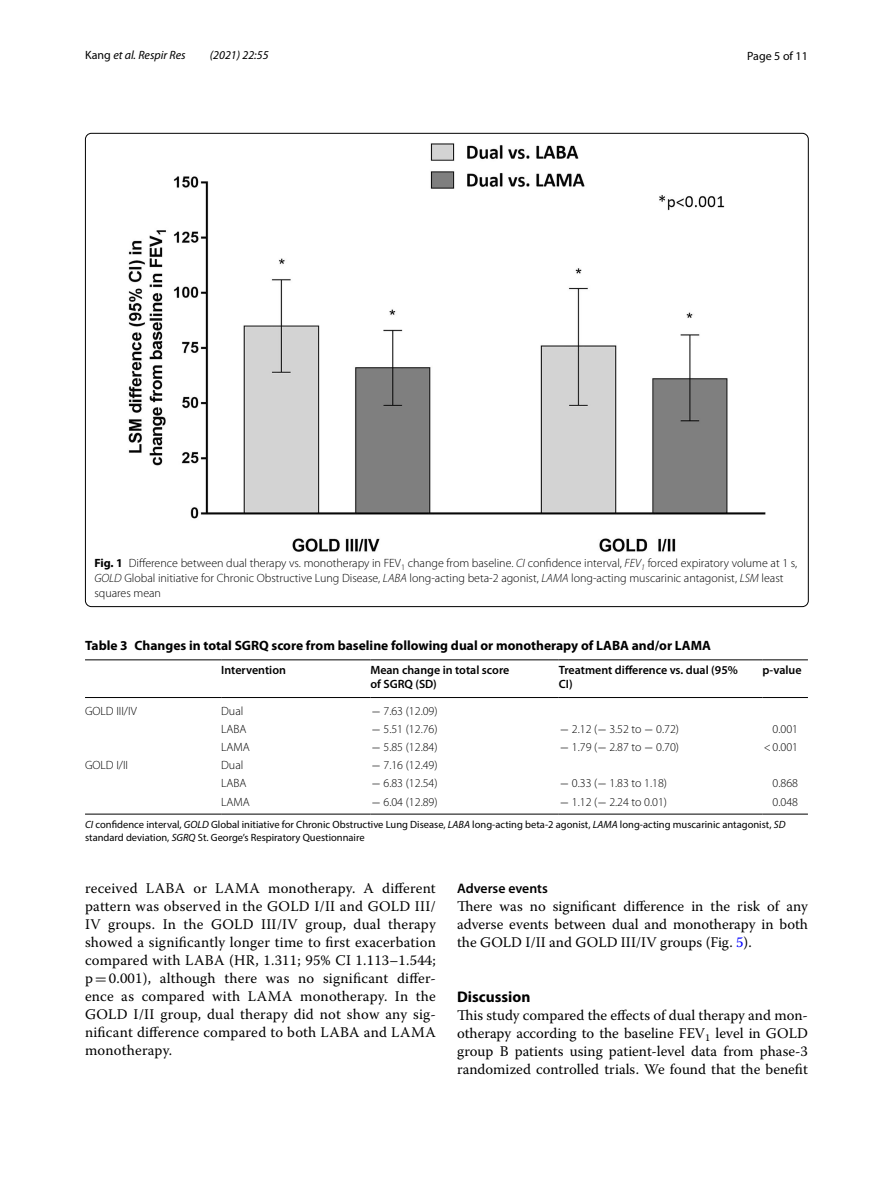
<style>
.page{position:relative;width:893px;height:1187px;background:#fff}
.page>*{position:absolute;margin:0;border:0;box-sizing:border-box;transform-origin:0 0}
.t1{font:700 15.45px "Myriad Pro";color:#000}
.t2{font:14.7px/18px "Warnock Pro";letter-spacing:.005em;color:#000;text-align:justify}
.t3{font:600 13.8px "Myriad Pro";color:#000}
.t4{font:700 13.5px "Myriad Pro";color:#000}
.t5{font:300 12px/15px "Myriad Pro";color:#000}
.t6{font:600 12px/13.5px "Myriad Pro";color:#000}
.t7{font:italic 12px "Myriad Pro";color:#000}
.t8{font:12px "Myriad Pro";color:#000}
.t9{font:10.5px/12.8px "Myriad Pro";color:#000}
.s1{font-style:normal}
.s2{font-weight:700}
.s3{font-style:italic}
.s4{font-family:"MTSY";font-weight:400}
.s5{font-family:"MTSY"}
.s6{color:#00f}
</style>
<div class="page">
<img style="left:128px;top:143px;width:638px;height:409px">
<hr style="left:85px;top:659px;width:136px;height:1px;background:#000">
<hr style="left:85px;top:697px;width:136px;height:1px;background:#000">
<hr style="left:221px;top:659px;width:149px;height:1px;background:#000">
<hr style="left:221px;top:697px;width:149px;height:1px;background:#000">
<hr style="left:370px;top:659px;width:189px;height:1px;background:#000">
<hr style="left:370px;top:697px;width:189px;height:1px;background:#000">
<hr style="left:559px;top:659px;width:203px;height:1px;background:#000">
<hr style="left:559px;top:697px;width:203px;height:1px;background:#000">
<hr style="left:762px;top:659px;width:46px;height:1px;background:#000">
<hr style="left:762px;top:697px;width:46px;height:1px;background:#000">
<hr style="left:85px;top:813px;width:136px;height:1px;background:#000">
<hr style="left:221px;top:813px;width:149px;height:1px;background:#000">
<hr style="left:370px;top:813px;width:189px;height:1px;background:#000">
<hr style="left:559px;top:813px;width:203px;height:1px;background:#000">
<hr style="left:762px;top:813px;width:46px;height:1px;background:#000">
<p class="t7" style="left:85px;top:48px;width:102px"><span class="s1">Kang</span> et al. Respir Res</p>
<p class="t7" style="left:210px;top:48px;width:60px">(2021) 22:55</p>
<p class="t8" style="left:747px;top:48px;width:62px">Page 5 of 11</p>
<p class="t5" style="left:94px;top:556px;width:704px"><span class="s2">Fig. 1</span> Difference between dual therapy vs. monotherapy in FEV<sub>1</sub> change from baseline. <span class="s3">CI</span> confidence interval, <span class="s3">FEV</span><sub>1</sub> forced expiratory volume at 1 s,<br><span class="s3">GOLD</span> Global initiative for Chronic Obstructive Lung Disease, <span class="s3">LABA</span> long-acting beta-2 agonist, <span class="s3">LAMA</span> long-acting muscarinic antagonist, <span class="s3">LSM</span> least squares mean</p>
<p class="t4" style="left:85px;top:636px;width:627px">Table 3 Changes in total SGRQ score from baseline following dual or monotherapy of LABA and/or LAMA</p>
<p class="t6" style="left:221px;top:663px;width:66px">Intervention</p>
<p class="t6" style="left:370px;top:663px;width:140px">Mean change in total score of SGRQ (SD)</p>
<p class="t6" style="left:559px;top:663px;width:181px">Treatment difference vs. dual (95%<br>CI)</p>
<p class="t6" style="left:762px;top:663px;width:41px">p-value</p>
<p class="t5" style="left:85px;top:703px;width:53px">GOLD III/IV</p>
<p class="t5" style="left:221px;top:703px;width:24px">Dual</p>
<p class="t5" style="left:371px;top:703px;width:68px"><span class="s4">−</span> 7.63 (12.09)</p>
<p class="t5" style="left:221px;top:721px;width:27px">LABA</p>
<p class="t5" style="left:371px;top:721px;width:68px"><span class="s4">−</span> 5.51 (12.76)</p>
<p class="t5" style="left:560px;top:721px;width:121px"><span class="s4">−</span> 2.12 (<span class="s4">−</span> 3.52 to <span class="s4">−</span> 0.72)</p>
<p class="t5" style="left:773px;top:721px;width:27px">0.001</p>
<p class="t5" style="left:221px;top:739px;width:30px">LAMA</p>
<p class="t5" style="left:371px;top:739px;width:68px"><span class="s4">−</span> 5.85 (12.84)</p>
<p class="t5" style="left:560px;top:739px;width:121px"><span class="s4">−</span> 1.79 (<span class="s4">−</span> 2.87 to <span class="s4">−</span> 0.70)</p>
<p class="t5" style="left:764px;top:739px;width:36px">&lt;0.001</p>
<p class="t5" style="left:85px;top:757px;width:45px">GOLD I/II</p>
<p class="t5" style="left:221px;top:757px;width:24px">Dual</p>
<p class="t5" style="left:371px;top:757px;width:68px"><span class="s4">−</span> 7.16 (12.49)</p>
<p class="t5" style="left:221px;top:776px;width:27px">LABA</p>
<p class="t5" style="left:371px;top:776px;width:68px"><span class="s4">−</span> 6.83 (12.54)</p>
<p class="t5" style="left:560px;top:776px;width:109px"><span class="s4">−</span> 0.33 (<span class="s4">−</span> 1.83 to 1.18)</p>
<p class="t5" style="left:773px;top:776px;width:27px">0.868</p>
<p class="t5" style="left:221px;top:794px;width:30px">LAMA</p>
<p class="t5" style="left:371px;top:794px;width:68px"><span class="s4">−</span> 6.04 (12.89)</p>
<p class="t5" style="left:560px;top:794px;width:109px"><span class="s4">−</span> 1.12 (<span class="s4">−</span> 2.24 to 0.01)</p>
<p class="t5" style="left:773px;top:794px;width:27px">0.048</p>
<p class="t9" style="left:85px;top:817px;width:702px"><span class="s3">CI</span> confidence interval, <span class="s3">GOLD</span> Global initiative for Chronic Obstructive Lung Disease, <span class="s3">LABA</span> long-acting beta-2 agonist, <span class="s3">LAMA</span> long-acting muscarinic antagonist, <span class="s3">SD </span>standard deviation, <span class="s3">SGRQ</span> St. George’s Respiratory Questionnaire</p>
<p class="t2" style="left:85px;top:879px;width:352px">received LABA or LAMA monotherapy. A different pattern was observed in the GOLD I/II and GOLD III/ IV groups. In the GOLD III/IV group, dual therapy showed a significantly longer time to first exacerbation compared with LABA (HR, 1.311; 95% CI 1.113–1.544; p<span class="s5">=</span>0.001), although there was no significant differ&shy;ence as compared with LAMA monotherapy. In the GOLD I/II group, dual therapy did not show any sig&shy;nificant difference compared to both LABA and LAMA monotherapy.</p>
<p class="t3" style="left:457px;top:879px;width:92px">Adverse events</p>
<p class="t2" style="left:457px;top:896px;width:352px">There was no significant difference in the risk of any adverse events between dual and monotherapy in both the GOLD I/II and GOLD III/IV groups (Fig. <span class="s6">5</span>).</p>
<p class="t1" style="left:457px;top:986px;width:75px">Discussion</p>
<p class="t2" style="left:457px;top:1005px;width:352px">This study compared the effects of dual therapy and mon&shy;otherapy according to the baseline FEV<sub>1</sub> level in GOLD group B patients using patient-level data from phase-3 randomized controlled trials. We found that the benefit</p>
</div>
